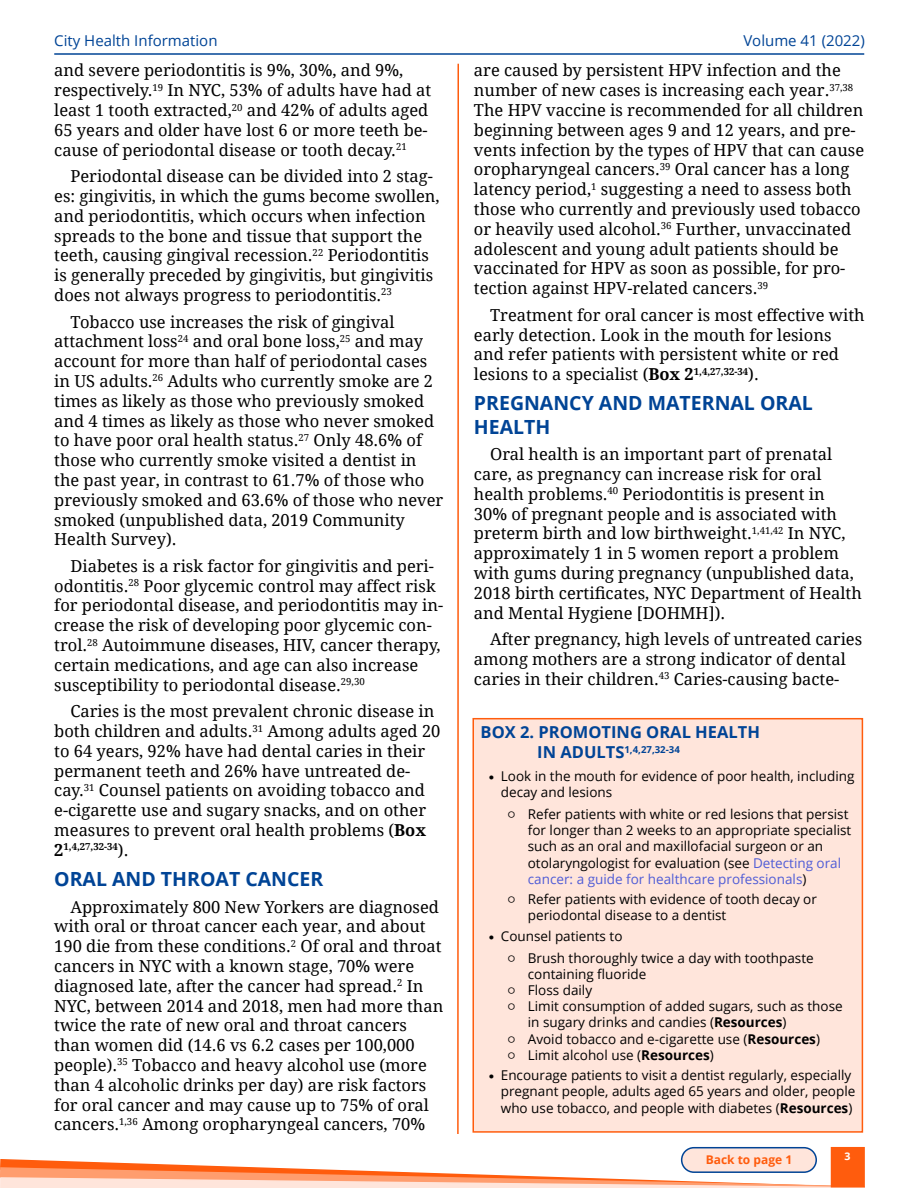
<style>
.page{position:relative;width:918px;height:1188px;background:#fff}
.page>*{position:absolute;margin:0;border:0;box-sizing:border-box;transform-origin:0 0}
.t1{font:700 19.5px/23.4px "Open Sans";color:#004496}
.t2{font:16.5px/19.8px "Droid Serif";color:#000}
.t3{font:700 16.5px "Open Sans";color:#004496}
.t4{font:15px "Open Sans";color:#004496}
.t5{font:13.5px/16.2px "Open Sans";color:#000}
.t6{font:700 12px "Open Sans";color:#ff5c0d}
.t7{font:700 10.5px "Open Sans";color:#fff}
.t8{font:700 9.6px "Open Sans";color:#004496}
.t9{font:700 9.6px "Droid Serif";color:#000}
.s1{font-weight:700}
.s2{font-size:16.5px}
.s3{font-weight:400;font-size:16.5px}
.s4{font-family:"Source Code Variable"}
.s5{color:#4f5cd6}
</style>
<div class="page">
<svg style="left:0;top:1158px;width:831px;height:30px"></svg>
<div style="left:831px;top:1147px;width:34px;height:41px;background:#ff5c0d;border:2px solid #ff5c0d"></div>
<hr style="left:54px;top:53px;width:810px;height:2px;background:#004496">
<div style="left:682px;top:1148px;width:134px;height:24px;background:#ffe5db;border-radius:12px"></div>
<div style="left:681px;top:1147px;width:136px;height:26px;border:2px solid #004496;border-radius:12px"></div>
<hr style="left:457px;top:64px;width:2px;height:1070px;background:#ff5c0d">
<div style="left:472px;top:718px;width:391px;height:415px;background:#ffe5db;border:2px solid #ff5c0d"></div>
<p class="t4" style="left:54px;top:30px;width:165px">City Health Information</p>
<p class="t2" style="left:54px;top:60px;width:378px">and severe periodontitis is 9%, 30%, and 9%, respectively.<sup>19</sup> In NYC, 53% of adults have had at least 1 tooth extracted,<sup>20</sup> and 42% of adults aged 65 years and older have lost 6 or more teeth be&shy;cause of periodontal disease or tooth decay.<sup>21</sup></p>
<p class="t2" style="left:54px;top:166px;width:387px;text-indent:16px">Periodontal disease can be divided into 2 stag&shy;es: gingivitis, in which the gums become swollen, and periodontitis, which occurs when infection spreads to the bone and tissue that support the teeth, causing gingival recession.<sup>22</sup> Periodontitis is generally preceded by gingivitis, but gingivitis does not always progress to periodontitis.<sup>23</sup></p>
<p class="t2" style="left:54px;top:311px;width:391px;text-indent:16px">Tobacco use increases the risk of gingival attachment loss<sup>24</sup> and oral bone loss,<sup>25</sup> and may account for more than half of periodontal cases in US adults.<sup>26</sup> Adults who currently smoke are 2 times as likely as those who previously smoked and 4 times as likely as those who never smoked to have poor oral health status.<sup>27</sup> Only 48.6% of those who currently smoke visited a dentist in the past year, in contrast to 61.7% of those who previously smoked and 63.6% of those who never smoked (unpublished data, 2019 Community Health Survey).</p>
<p class="t2" style="left:54px;top:556px;width:390px;text-indent:16px">Diabetes is a risk factor for gingivitis and peri&shy;odontitis.<sup>28</sup> Poor glycemic control may affect risk for periodontal disease, and periodontitis may in&shy;crease the risk of developing poor glycemic con&shy;trol.<sup>28</sup> Autoimmune diseases, HIV, cancer therapy, certain medications, and age can also increase susceptibility to periodontal disease.<sup>29,30</sup></p>
<p class="t2" style="left:54px;top:701px;width:388px;text-indent:16px">Caries is the most prevalent chronic disease in both children and adults.<sup>31</sup> Among adults aged 20 to 64 years, 92% have had dental caries in their permanent teeth and 26% have untreated de&shy;cay.<sup>31</sup> Counsel patients on avoiding tobacco and e-cigarette use and sugary snacks, and on other measures to prevent oral health problems (<span class="s1">Box</span></p>
<p class="t9" style="left:54px;top:840px;width:76px"><span class="s2">2</span>1,4,27,32-34<span class="s3">).</span></p>
<p class="t1" style="left:54px;top:867px;width:271px">ORAL AND THROAT CANCER</p>
<p class="t2" style="left:54px;top:896px;width:391px;text-indent:16px">Approximately 800 New Yorkers are diagnosed with oral or throat cancer each year, and about 190 die from these conditions.<sup>2</sup> Of oral and throat cancers in NYC with a known stage, 70% were diagnosed late, after the cancer had spread.<sup>2</sup> In NYC, between 2014 and 2018, men had more than twice the rate of new oral and throat cancers than women did (14.6 vs 6.2 cases per 100,000 people).<sup>35</sup> Tobacco and heavy alcohol use (more than 4 alcoholic drinks per day) are risk factors for oral cancer and may cause up to 75% of oral cancers.<sup>1,36</sup> Among oropharyngeal cancers, 70%</p>
<p class="t4" style="left:743px;top:30px;width:123px">Volume 41 (2022)</p>
<p class="t2" style="left:474px;top:60px;width:392px">are caused by persistent HPV infection and the number of new cases is increasing each year.<sup>37,38<br></sup>The HPV vaccine is recommended for all children beginning between ages 9 and 12 years, and pre&shy;vents infection by the types of HPV that can cause oropharyngeal cancers.<sup>39</sup> Oral cancer has a long latency period,<sup>1</sup> suggesting a need to assess both those who currently and previously used tobacco or heavily used alcohol.<sup>36</sup> Further, unvaccinated adolescent and young adult patients should be vaccinated for HPV as soon as possible, for pro&shy;tection against HPV-related cancers.<sup>39</sup></p>
<p class="t2" style="left:474px;top:305px;width:392px;text-indent:16px">Treatment for oral cancer is most effective with early detection. Look in the mouth for lesions and refer patients with persistent white or red lesions to a specialist (<span class="s1">Box 2</span><sup>1,4,27,32-34</sup>).</p>
<p class="t1" style="left:474px;top:391px;width:340px">PREGNANCY AND MATERNAL ORAL<br>HEALTH</p>
<p class="t2" style="left:474px;top:444px;width:389px;text-indent:16px">Oral health is an important part of prenatal care, as pregnancy can increase risk for oral health problems.<sup>40</sup> Periodontitis is present in 30% of pregnant people and is associated with preterm birth and low birthweight.<sup>1,41,42</sup> In NYC, approximately 1 in 5 women report a problem with gums during pregnancy (unpublished data, 2018 birth certificates, NYC Department of Health and Mental Hygiene [DOHMH]).</p>
<p class="t2" style="left:474px;top:629px;width:390px;text-indent:16px">After pregnancy, high levels of untreated caries among mothers are a strong indicator of dental caries in their children.<sup>43</sup> Caries-causing bacte-</p>
<p class="t3" style="left:481px;top:721px;width:281px">BOX 2. PROMOTING ORAL HEALTH</p>
<p class="t8" style="left:537px;top:742px;width:144px"><span class="s2">IN ADULTS</span>1,4,27,32-34</p>
<p class="t5" style="left:501px;top:768px;width:355px;text-indent:-14px"><span class="s4">•</span> Look in the mouth for evidence of poor health, including decay and lesions</p>
<p class="t5" style="left:528px;top:806px;width:325px;text-indent:-20px"><span class="s4">○</span> Refer patients with white or red lesions that persist for longer than 2 weeks to an appropriate specialist such as an oral and maxillofacial surgeon or an otolaryngologist for evaluation (see <span class="s5">Detecting oral cancer: a guide for healthcare professionals</span>)</p>
<p class="t5" style="left:528px;top:891px;width:291px;text-indent:-20px"><span class="s4">○</span> Refer patients with evidence of tooth decay or periodontal disease to a dentist</p>
<p class="t5" style="left:487px;top:928px;width:137px"><span class="s4">•</span> Counsel patients to</p>
<p class="t5" style="left:528px;top:949px;width:287px;text-indent:-20px"><span class="s4">○</span> Brush thoroughly twice a day with toothpaste containing fluoride</p>
<p class="t5" style="left:508px;top:982px;width:86px"><span class="s4">○</span> Floss daily</p>
<p class="t5" style="left:528px;top:998px;width:316px;text-indent:-20px"><span class="s4">○</span> Limit consumption of added sugars, such as those in sugary drinks and candies (<span class="s1">Resources</span>)</p>
<p class="t5" style="left:508px;top:1030px;width:314px"><span class="s4">○</span> Avoid tobacco and e-cigarette use (<span class="s1">Resources</span>)</p>
<p class="t5" style="left:508px;top:1046px;width:208px"><span class="s4">○</span> Limit alcohol use (<span class="s1">Resources</span>)</p>
<p class="t5" style="left:501px;top:1067px;width:356px;text-indent:-14px"><span class="s4">•</span> Encourage patients to visit a dentist regularly, especially pregnant people, adults aged 65 years and older, people who use tobacco, and people with diabetes (<span class="s1">Resources</span>)</p>
<p class="t6" style="left:706px;top:1151px;width:88px">Back to page 1</p>
<p class="t7" style="left:845px;top:1149px;width:7px">3</p>
</div>
